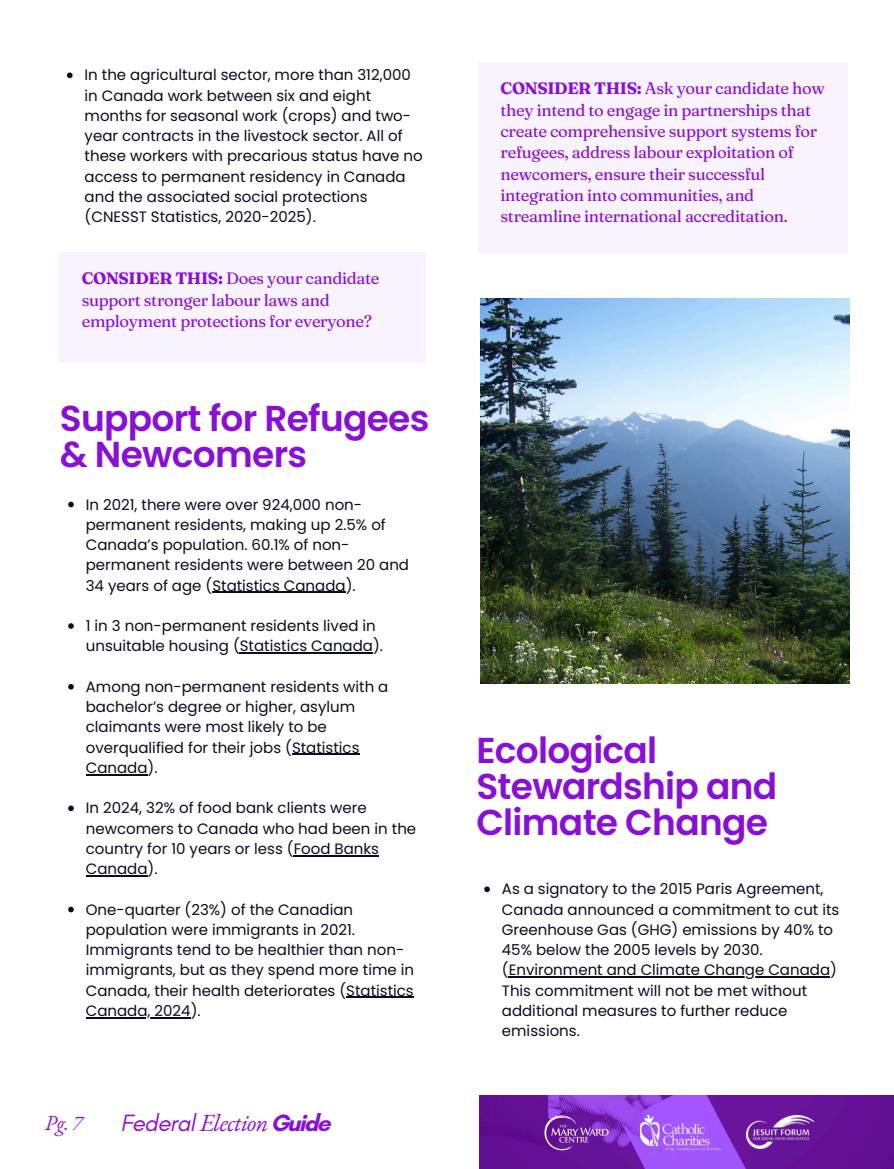
<style>
.page{position:relative;width:894px;height:1169px;background:#fff}
.page>*{position:absolute;margin:0;border:0;box-sizing:border-box;transform-origin:0 0}
.t1{font:600 36px/36px "Poppins";letter-spacing:-.02em;color:#8a0fd6}
.t2{font:italic 24px "EB Garamond";letter-spacing:-.02em;color:#8a0fd6}
.t3{font:italic 21px "EB Garamond";color:#8a0fd6}
.t4{font:16.5px/21.3px "Fraunces 9 pt";letter-spacing:-.02em;color:#8a0fd6}
.t5{font:15px/20.2px "Poppins";color:#0a0b20}
.s1{font-weight:700}
.s2{font-family:"Glacial Indifference"}
.s3{font-family:"Glacial Indifference";font-weight:700;font-style:normal}
</style>
<div class="page">
<div style="left:60px;top:252px;width:365px;height:111px;background:#f9f3ff"></div>
<div style="left:478px;top:62px;width:369px;height:190px;background:#f9f3ff"></div>
<img style="left:479px;top:1095px;width:414px;height:74px">
<img style="left:479px;top:1096px;width:401px;height:73px">
<img style="left:640px;top:1115px;width:80px;height:35px">
<svg style="left:544px;top:1115px;width:64px;height:35px;background:#7d37ab"></svg>
<img style="left:746px;top:1115px;width:66px;height:33px">
<img style="left:480px;top:298px;width:369px;height:386px">
<svg style="left:67px;top:73px;width:6px;height:5px"></svg>
<svg style="left:68px;top:502px;width:6px;height:5px"></svg>
<hr style="left:212px;top:592px;width:133px;height:1px;background:#0a0b20">
<svg style="left:68px;top:623px;width:6px;height:6px"></svg>
<hr style="left:240px;top:652px;width:133px;height:2px;background:#0a0b20">
<svg style="left:68px;top:684px;width:6px;height:6px"></svg>
<hr style="left:292px;top:754px;width:67px;height:1px;background:#0a0b20">
<hr style="left:86px;top:774px;width:61px;height:1px;background:#0a0b20">
<svg style="left:68px;top:805px;width:6px;height:6px"></svg>
<hr style="left:293px;top:855px;width:86px;height:1px;background:#0a0b20">
<hr style="left:86px;top:875px;width:61px;height:1px;background:#0a0b20">
<svg style="left:68px;top:907px;width:6px;height:5px"></svg>
<hr style="left:346px;top:997px;width:67px;height:1px;background:#0a0b20">
<hr style="left:86px;top:1017px;width:105px;height:1px;background:#0a0b20">
<svg style="left:484px;top:886px;width:5px;height:6px"></svg>
<hr style="left:508px;top:976px;width:321px;height:2px;background:#0a0b20">
<p class="t5" style="left:85px;top:65px;width:339px">In the agricultural sector, more than 312,000 in Canada work between six and eight months for seasonal work (crops) and two&shy;year contracts in the livestock sector. All of these workers with precarious status have no access to permanent residency in Canada and the associated social protections (CNESST Statistics, 2020-2025).</p>
<p class="t4" style="left:82px;top:268px;width:299px"><span class="s1">CONSIDER THIS:</span> Does your candidate support stronger labour laws and employment protections for everyone?</p>
<h2 class="t1" style="left:60px;top:401px;width:371px">Support for Refugees &amp; Newcomers</h2>
<p class="t5" style="left:86px;top:494px;width:325px">In 2021, there were over 924,000 non&shy;permanent residents, making up 2.5% of Canada’s population. 60.1% of non&shy;permanent residents were between 20 and 34 years of age (Statistics Canada).</p>
<p class="t5" style="left:86px;top:616px;width:299px">1 in 3 non-permanent residents lived in unsuitable housing (Statistics Canada).</p>
<p class="t5" style="left:86px;top:676px;width:304px">Among non-permanent residents with a bachelor’s degree or higher, asylum claimants were most likely to be overqualified for their jobs (Statistics<br>Canada).</p>
<h1 class="t5" style="left:86px;top:798px;width:332px">In 2024, 32% of food bank clients were newcomers to Canada who had been in the country for 10 years or less (Food Banks<br>Canada).</h1>
<p class="t5" style="left:86px;top:899px;width:330px">One-quarter (23%) of the Canadian population were immigrants in 2021.<br>Immigrants tend to be healthier than non&shy;immigrants, but as they spend more time in Canada, their health deteriorates (Statistics</p>
<h4 class="t5" style="left:86px;top:1000px;width:116px">Canada, 2024).</h4>
<p class="t3" style="left:45px;top:1108px;width:39px">Pg. 7</p>
<p class="t2" style="left:120px;top:1107px;width:211px"><span class="s2">Federal</span> Election<span class="s3">Guide</span></p>
<p class="t4" style="left:500px;top:78px;width:326px"><span class="s1">CONSIDER THIS:</span> Ask your candidate how they intend to engage in partnerships that create comprehensive support systems for refugees, address labour exploitation of newcomers, ensure their successful integration into communities, and streamline international accreditation.</p>
<p class="t1" style="left:476px;top:732px;width:302px">Ecological<br>Stewardship and<br>Climate Change</p>
<h3 class="t5" style="left:501px;top:879px;width:339px">As a signatory to the 2015 Paris Agreement, Canada announced a commitment to cut its Greenhouse Gas (GHG) emissions by 40% to 45% below the 2005 levels by 2030. (Environment and Climate Change Canada)</h3>
<h3 class="t5" style="left:501px;top:980px;width:307px">This commitment will not be met without additional measures to further reduce emissions.</h3>
</div>
